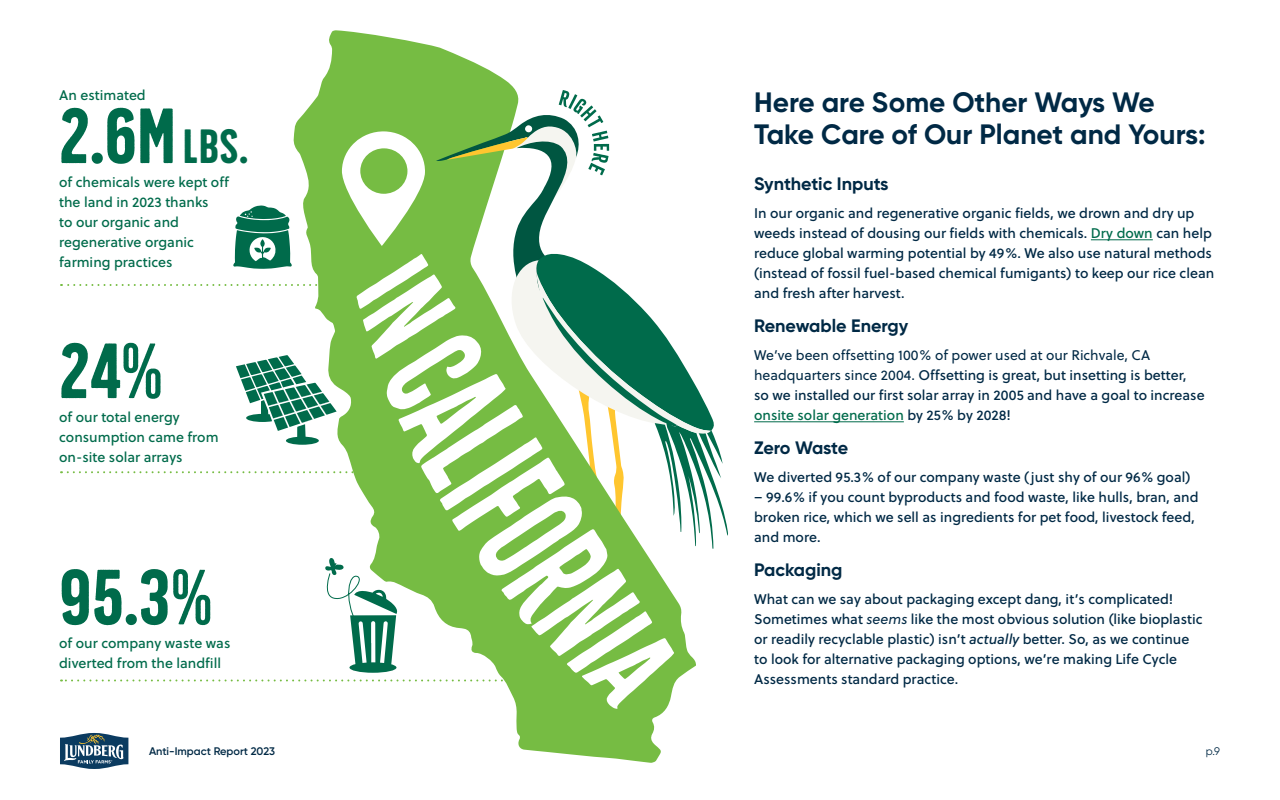
<style>
.page{position:relative;width:1280px;height:800px;background:#fff}
.page>*{position:absolute;margin:0;border:0;box-sizing:border-box;transform-origin:0 0}
.t1{font:78px "SS Nickson Six";color:#006b4b}
.t2{font:700 28px/32px "Gilroy";color:#002945}
.t3{font:700 18px "Gilroy";color:#002945}
.t4{font:700 18px "Gilroy";letter-spacing:-.02em;color:#002945}
.t5{font:14px/20px "Soleil Bk";color:#002945}
.t6{font:14px/20px "Soleil Bk";color:#006b4b}
.t7{font:14px "Soleil";color:#002945}
.t8{font:600 11px "Gilroy";color:#002945}
.t9{font:11px "Gilroy";color:#002945}
.s1{font-size:48px}
.s2{color:#006b4b}
.s3{font-family:"Soleil"}
.s4{font-family:"Soleil";font-style:italic}
.s5{font-style:italic}
</style>
<div class="page">
<hr style="left:1091px;top:239px;width:62px;height:1px;background:#006b4b">
<hr style="left:754px;top:421px;width:150px;height:1px;background:#006b4b">
<svg style="left:319px;top:30px;width:347px;height:733px"></svg>
<svg style="left:61px;top:90px;width:667px;height:619px"></svg>
<svg style="left:60px;top:733px;width:68px;height:36px"></svg>
<p class="t6" style="left:59px;top:84px;width:88px">An estimated</p>
<h1 class="t1" style="left:59px;top:89px;width:191px">2.6M <span class="s1">LBS.</span></h1>
<p class="t6" style="left:59px;top:171px;width:172px">of chemicals were kept off the land in 2023 thanks<br>to our organic and regenerative organic farming practices</p>
<h1 class="t1" style="left:59px;top:324px;width:106px">24%</h1>
<p class="t6" style="left:59px;top:406px;width:161px">of our total energy consumption came from on-site solar arrays</p>
<h1 class="t1" style="left:59px;top:550px;width:156px">95.3%</h1>
<p class="t6" style="left:59px;top:632px;width:173px">of our company waste was diverted from the landfill</p>
<h2 class="t2" style="left:754px;top:86px;width:453px">Here are Some Other Ways We<br>Take Care of Our Planet and Yours:</h2>
<p class="t3" style="left:754px;top:173px;width:136px">Synthetic Inputs</p>
<p class="t5" style="left:754px;top:203px;width:462px">In our organic and regenerative organic fields, we drown and dry up weeds instead of dousing our fields with chemicals. <span class="s2">Dry down</span> can help reduce global warming potential by 49%. We also use natural methods (instead of fossil fuel-based chemical fumigants) to keep our rice clean and fresh after harvest.</p>
<p class="t3" style="left:754px;top:315px;width:156px">Renewable Energy</p>
<p class="t7" style="left:754px;top:345px;width:398px">We’ve been offsetting 100% of power used at our Richvale, CA</p>
<p class="t5" style="left:754px;top:365px;width:452px"><span class="s3">headquarters since 2004.</span> Offsetting is great, but insetting is better, so we installed our first solar array in 2005 and have a goal to increase <span class="s2">onsite solar generation</span> by 25% by 2028!</p>
<p class="t4" style="left:754px;top:437px;width:96px">Zero Waste</p>
<p class="t5" style="left:754px;top:467px;width:438px">We diverted 95.3% of our company waste (just shy of our 96% goal)</p>
<p class="t5" style="left:754px;top:487px;width:446px">– 99.6% if you count byproducts and food waste, like hulls, bran, and broken rice, which we sell as ingredients for pet food, livestock feed, and more.</p>
<p class="t3" style="left:754px;top:559px;width:90px">Packaging</p>
<p class="t5" style="left:754px;top:589px;width:450px">What can we say about packaging except dang, it’s complicated!<br>Sometimes what <span class="s4">seems</span> like the most obvious solution (like bioplastic or readily recyclable plastic) isn’t <span class="s5">actually</span> better. So, as we continue to look for alternative packaging options, we’re making Life Cycle Assessments standard practice.</p>
<p class="t8" style="left:149px;top:744px;width:128px">Anti-Impact Report 2023</p>
<p class="t9" style="left:1206px;top:744px;width:16px">p.9</p>
</div>
